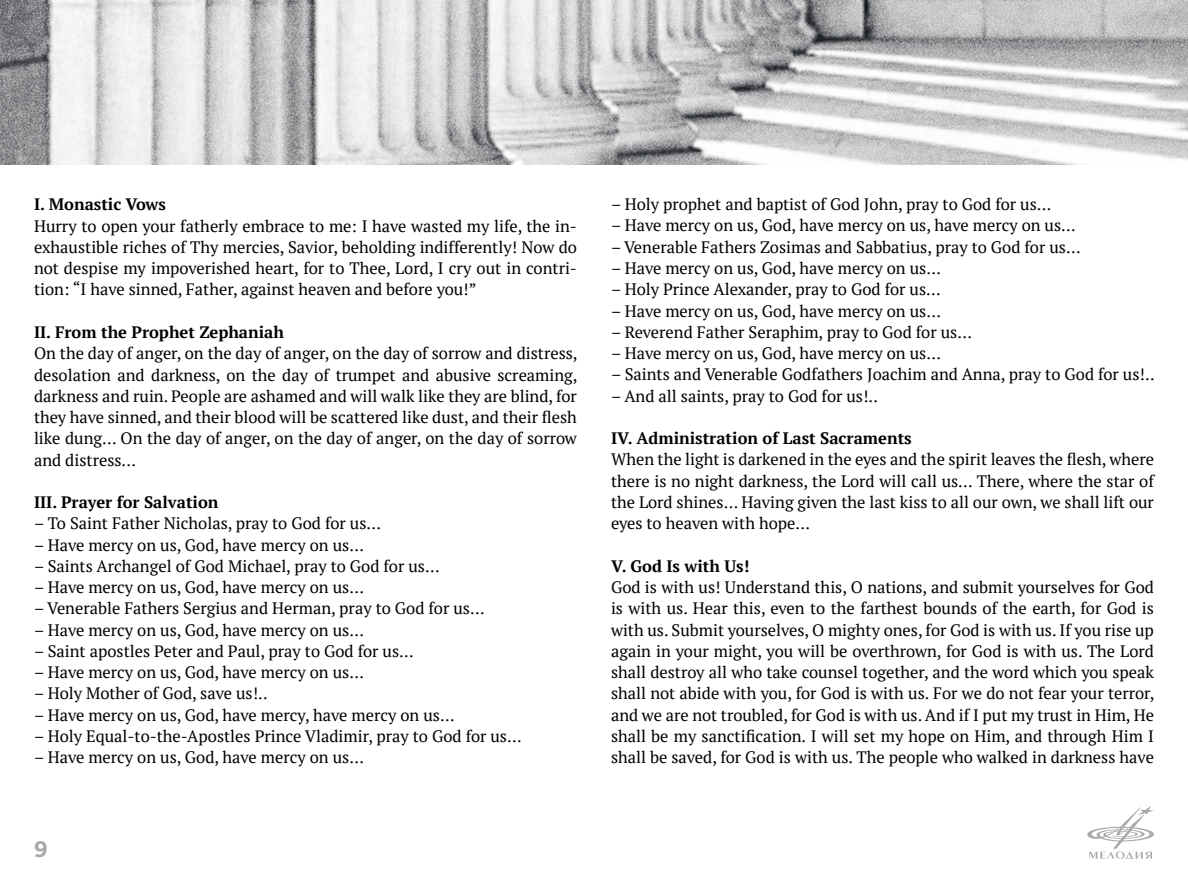
<style>
.page{position:relative;width:1188px;height:893px;background:#fff}
.page>*{position:absolute;margin:0;border:0;box-sizing:border-box;transform-origin:0 0}
.t1{font:800 24px "Bliss Pro";color:#a7a9ac}
.t2{font:16.5px/21.3px "PT Serif";color:#000;text-align:justify}
.t3{font:700 16.5px "PT Serif";color:#000}
</style>
<div class="page">
<img style="left:0;top:0;width:1188px;height:164px">
<svg style="left:1087px;top:806px;width:67px;height:52px"></svg>
<p class="t3" style="left:34px;top:194px;width:134px">I. Monastic Vows</p>
<p class="t2" style="left:34px;top:215px;width:544px">Hurry to open your fatherly embrace to me: I have wasted my life, the in&shy;exhaustible riches of Thy mercies, Savior, beholding indifferently! Now do not despise my impoverished heart, for to Thee, Lord, I cry out in contri&shy;tion: “I have sinned, Father, against heaven and before you!”</p>
<p class="t3" style="left:34px;top:321px;width:252px">II. From the Prophet Zephaniah</p>
<p class="t2" style="left:34px;top:342px;width:545px">On the day of anger, on the day of anger, on the day of sorrow and distress, desolation and darkness, on the day of trumpet and abusive screaming, darkness and ruin. People are ashamed and will walk like they are blind, for they have sinned, and their blood will be scattered like dust, and their flesh like dung… On the day of anger, on the day of anger, on the day of sorrow and distress…</p>
<p class="t3" style="left:34px;top:491px;width:186px">III. Prayer for Salvation</p>
<p class="t2" style="left:34px;top:512px;width:349px">– To Saint Father Nicholas, pray to God for us…</p>
<p class="t2" style="left:34px;top:534px;width:331px">– Have mercy on us, God, have mercy on us…</p>
<p class="t2" style="left:34px;top:555px;width:407px">– Saints Archangel of God Michael, pray to God for us…</p>
<p class="t2" style="left:34px;top:576px;width:331px">– Have mercy on us, God, have mercy on us…</p>
<p class="t2" style="left:34px;top:597px;width:452px">– Venerable Fathers Sergius and Herman, pray to God for us…</p>
<p class="t2" style="left:34px;top:619px;width:331px">– Have mercy on us, God, have mercy on us…</p>
<p class="t2" style="left:34px;top:640px;width:381px">– Saint apostles Peter and Paul, pray to God for us…</p>
<p class="t2" style="left:34px;top:661px;width:331px">– Have mercy on us, God, have mercy on us…</p>
<p class="t2" style="left:34px;top:682px;width:235px">– Holy Mother of God, save us!..</p>
<p class="t2" style="left:34px;top:704px;width:422px">– Have mercy on us, God, have mercy, have mercy on us…</p>
<p class="t2" style="left:34px;top:725px;width:489px">– Holy Equal-to-the-Apostles Prince Vladimir, pray to God for us…</p>
<p class="t2" style="left:34px;top:746px;width:331px">– Have mercy on us, God, have mercy on us…</p>
<h1 class="t1" style="left:34px;top:834px;width:15px">9</h1>
<p class="t2" style="left:611px;top:193px;width:442px">– Holy prophet and baptist of God John, pray to God for us…</p>
<p class="t2" style="left:611px;top:215px;width:466px">– Have mercy on us, God, have mercy on us, have mercy on us…</p>
<p class="t2" style="left:611px;top:236px;width:471px">– Venerable Fathers Zosimas and Sabbatius, pray to God for us…</p>
<p class="t2" style="left:611px;top:257px;width:331px">– Have mercy on us, God, have mercy on us…</p>
<p class="t2" style="left:611px;top:278px;width:331px">– Holy Prince Alexander, pray to God for us…</p>
<p class="t2" style="left:611px;top:300px;width:331px">– Have mercy on us, God, have mercy on us…</p>
<p class="t2" style="left:611px;top:321px;width:362px">– Reverend Father Seraphim, pray to God for us…</p>
<p class="t2" style="left:611px;top:342px;width:331px">– Have mercy on us, God, have mercy on us…</p>
<p class="t2" style="left:611px;top:363px;width:545px">– Saints and Venerable Godfathers Joachim and Anna, pray to God for us!..</p>
<p class="t2" style="left:611px;top:385px;width:269px">– And all saints, pray to God for us!..</p>
<p class="t3" style="left:611px;top:427px;width:302px">IV. Administration of Last Sacraments</p>
<p class="t2" style="left:611px;top:448px;width:544px">When the light is darkened in the eyes and the spirit leaves the flesh, where there is no night darkness, the Lord will call us… There, where the star of the Lord shines… Having given the last kiss to all our own, we shall lift our eyes to heaven with hope…</p>
<p class="t3" style="left:611px;top:555px;width:140px">V. God Is with Us!</p>
<p class="t2" style="left:611px;top:576px;width:545px">God is with us! Understand this, O nations, and submit yourselves for God is with us. Hear this, even to the farthest bounds of the earth, for God is with us. Submit yourselves, O mighty ones, for God is with us. If you rise up again in your might, you will be overthrown, for God is with us. The Lord shall destroy all who take counsel together, and the word which you speak shall not abide with you, for God is with us. For we do not fear your terror, and we are not troubled, for God is with us. And if I put my trust in Him, He shall be my sanctification. I will set my hope on Him, and through Him I shall be saved, for God is with us. The people who walked in darkness have</p>
</div>
